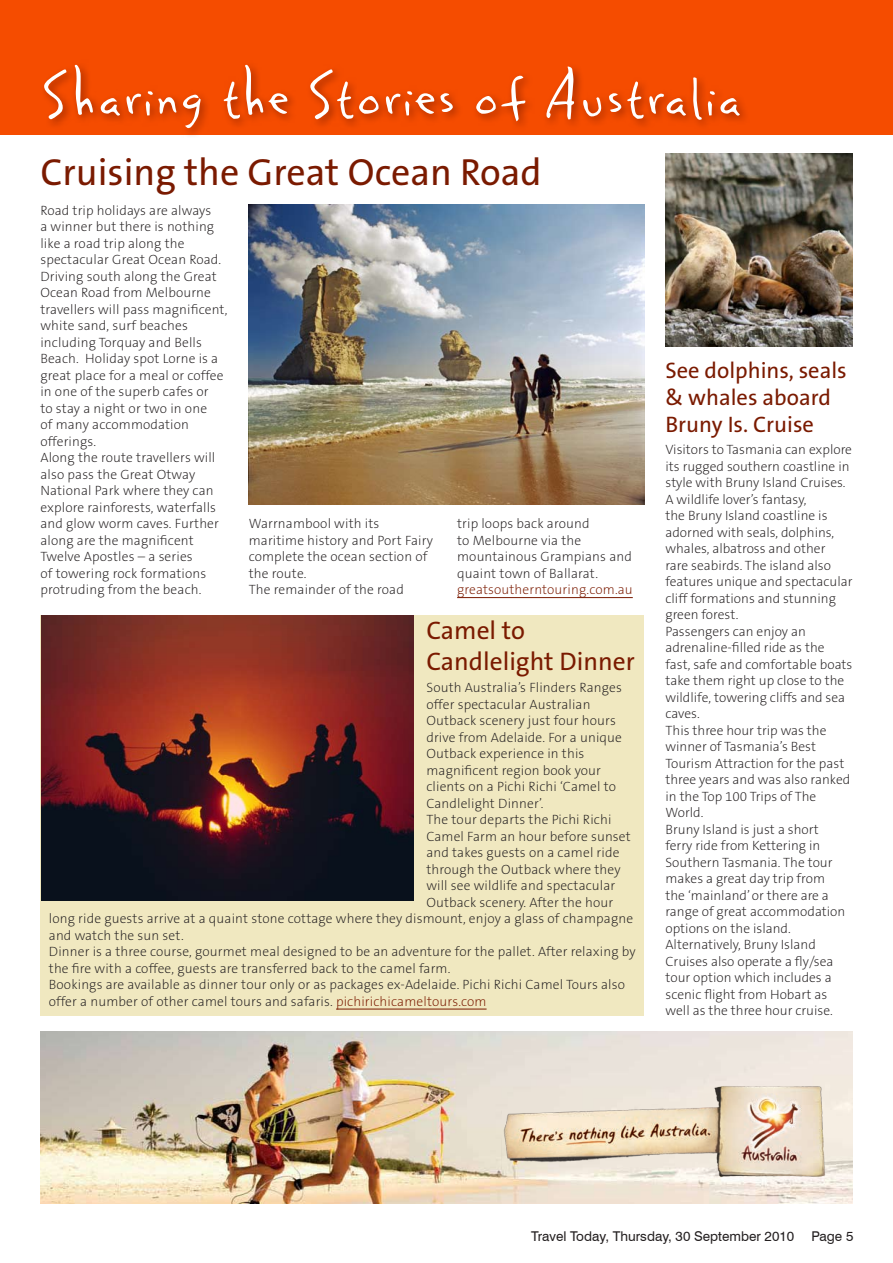
<style>
.page{position:relative;width:893px;height:1263px;background:#fff}
.page>*{position:absolute;margin:0;border:0;box-sizing:border-box;transform-origin:0 0}
.t1{font:79.2px "Rats Irreverence";color:#fff}
.t2{font:37.95px "The Sans B5 Plain";color:#7a1a00}
.t3{font:25.5px/30.6px "The Sans B5 Plain";color:#7a1a00}
.t4{font:22.5px/27px "The Sans B5 Plain";color:#7a1a00}
.t5{font:200 13.5px/16.5px "The Sans B2";letter-spacing:.01em;color:#231f20}
.t6{font:13.5px "Swiss 721 BT";color:#231f20}
.t7{font:200 13.5px "The Sans B2";letter-spacing:.01em;color:#7a1a00}
.s1{color:#7a1a00}
</style>
<div class="page">
<div style="left:0;top:0;width:893px;height:135px;background:#f54c00"></div>
<div style="left:39px;top:59px;width:711px;height:79px;background:#7a1a00;opacity:.75"></div>
<img style="left:40px;top:1031px;width:813px;height:173px">
<img style="left:502px;top:1049px;width:332px;height:141px">
<div style="left:40px;top:615px;width:604px;height:401px;background:#f0e8c0"></div>
<hr style="left:336px;top:1009px;width:151px;height:1px;background:#7a1a00">
<img style="left:41px;top:615px;width:373px;height:286px">
<img style="left:249px;top:205px;width:395px;height:300px">
<hr style="left:457px;top:597px;width:176px;height:1px;background:#7a1a00">
<img style="left:665px;top:154px;width:188px;height:192px">
<h1 class="t1" style="left:40px;top:45px;width:704px">Sharing the Stories of Australia</h1>
<h2 class="t2" style="left:40px;top:153px;width:503px">Cruising the Great Ocean Road</h2>
<p class="t5" style="left:40px;top:203px;width:188px">Road trip holidays are always<br>a winner but there is nothing like a road trip along the spectacular Great Ocean Road.<br>Driving south along the Great<br>Ocean Road from Melbourne travellers will pass magnificent, white sand, surf beaches including Torquay and Bells<br>Beach. Holiday spot Lorne is a great place for a meal or coffee in one of the superb cafes or<br>to stay a night or two in one<br>of many accommodation offerings.<br>Along the route travellers will also pass the Great Otway<br>National Park where they can explore rainforests, waterfalls and glow worm caves. Further along are the magnificent<br>Twelve Apostles – a series<br>of towering rock formations protruding from the beach.</p>
<p class="t5" style="left:249px;top:516px;width:186px">Warrnambool with its maritime history and Port Fairy complete the ocean section of the route.<br>The remainder of the road</p>
<p class="t5" style="left:457px;top:516px;width:176px">trip loops back around<br>to Melbourne via the mountainous Grampians and quaint town of Ballarat.</p>
<p class="t7" style="left:457px;top:583px;width:177px">greatsoutherntouring.com.au</p>
<h3 class="t3" style="left:426px;top:616px;width:210px">Camel to<br>Candlelight Dinner</h3>
<p class="t5" style="left:426px;top:680px;width:197px">South Australia’s Flinders Ranges</p>
<p class="t5" style="left:426px;top:697px;width:166px">offer spectacular Australian</p>
<p class="t5" style="left:426px;top:713px;width:191px">Outback scenery just four hours</p>
<p class="t5" style="left:426px;top:730px;width:197px">drive from Adelaide. For a unique</p>
<p class="t5" style="left:426px;top:746px;width:159px">Outback experience in this</p>
<p class="t5" style="left:426px;top:763px;width:176px">magnificent region book your</p>
<p class="t5" style="left:426px;top:779px;width:191px">clients on a Pichi Richi ‘Camel to</p>
<p class="t5" style="left:426px;top:796px;width:119px">Candlelight Dinner’.</p>
<p class="t5" style="left:426px;top:812px;width:187px">The tour departs the Pichi Richi</p>
<p class="t5" style="left:426px;top:829px;width:206px">Camel Farm an hour before sunset</p>
<p class="t5" style="left:426px;top:845px;width:195px">and takes guests on a camel ride</p>
<p class="t5" style="left:426px;top:862px;width:196px">through the Outback where they</p>
<p class="t5" style="left:426px;top:878px;width:190px">will see wildlife and spectacular</p>
<p class="t5" style="left:426px;top:895px;width:188px">Outback scenery. After the hour</p>
<p class="t5" style="left:49px;top:911px;width:586px">long ride guests arrive at a quaint stone cottage where they dismount, enjoy a glass of champagne</p>
<p class="t5" style="left:49px;top:928px;width:136px">and watch the sun set.</p>
<p class="t5" style="left:49px;top:944px;width:588px">Dinner is a three course, gourmet meal designed to be an adventure for the pallet. After relaxing by</p>
<p class="t5" style="left:49px;top:961px;width:403px">the fire with a coffee, guests are transferred back to the camel farm.</p>
<p class="t5" style="left:49px;top:977px;width:578px">Bookings are available as dinner tour only or as packages ex-Adelaide. Pichi Richi Camel Tours also</p>
<p class="t5" style="left:49px;top:994px;width:439px">offer a number of other camel tours and safaris. <span class="s1">pichirichicameltours.com</span></p>
<h3 class="t4" style="left:665px;top:358px;width:183px">See dolphins, seals &amp; whales aboard<br>Bruny Is. Cruise</h3>
<p class="t5" style="left:665px;top:442px;width:189px">Visitors to Tasmania can explore its rugged southern coastline in style with Bruny Island Cruises.<br>A wildlife lover’s fantasy,<br>the Bruny Island coastline is adorned with seals, dolphins, whales, albatross and other<br>rare seabirds. The island also features unique and spectacular cliff formations and stunning green forest.<br>Passengers can enjoy an adrenaline-filled ride as the fast, safe and comfortable boats take them right up close to the wildlife, towering cliffs and sea caves.<br>This three hour trip was the winner of Tasmania’s Best<br>Tourism Attraction for the past three years and was also ranked in the Top 100 Trips of The<br>World.<br>Bruny Island is just a short<br>ferry ride from Kettering in<br>Southern Tasmania. The tour makes a great day trip from<br>the ‘mainland’ or there are a range of great accommodation options on the island.<br>Alternatively, Bruny Island<br>Cruises also operate a fly/sea tour option which includes a scenic flight from Hobart as well as the three hour cruise.</p>
<p class="t6" style="left:531px;top:1228px;width:265px">Travel Today, Thursday, 30 September 2010</p>
<p class="t6" style="left:811px;top:1228px;width:43px">Page 5</p>
</div>
